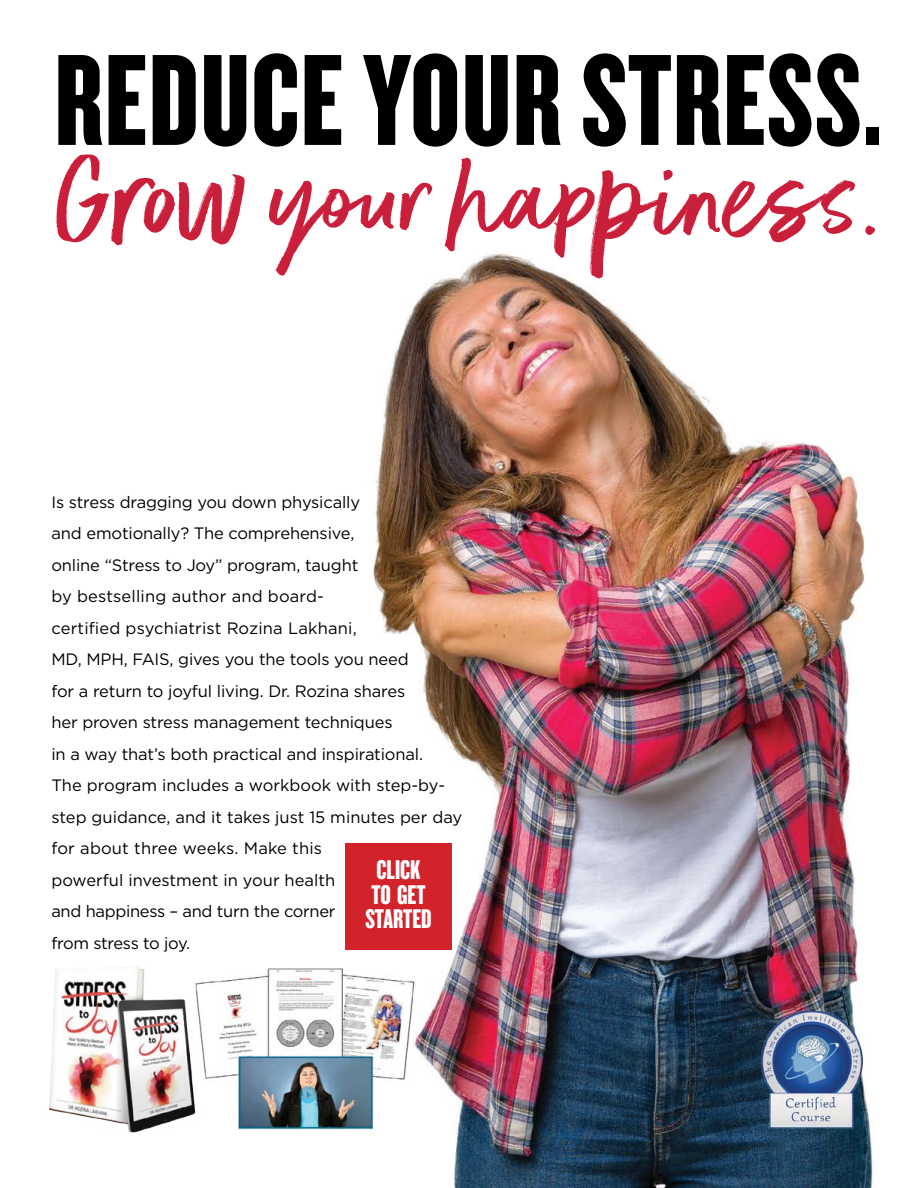
<style>
.page{position:relative;width:918px;height:1188px;background:#fff}
.page>*{position:absolute;margin:0;border:0;box-sizing:border-box;transform-origin:0 0}
.t1{font:136.5px "Better Times";letter-spacing:.01em;color:#ca1f3b}
.t2{font:135px "Knockout 68 Full Featherwt";letter-spacing:.01em;color:#000}
.t3{font:28.2px/24.3px "Knockout 68 Full Featherwt";color:#fff;text-align:center}
.t4{font:16.5px/31.5px "Gotham";letter-spacing:-.01em;color:#000}
.s1{font-family:"Better Times Alt"}
</style>
<div class="page">
<img style="left:130px;top:253px;width:743px;height:935px">
<img style="left:759px;top:1012px;width:107px;height:117px">
<img style="left:188px;top:964px;width:233px;height:171px">
<img style="left:49px;top:964px;width:159px;height:168px">
<div style="left:345px;top:843px;width:107px;height:107px;background:#d2232a"></div>
<h2 class="t2" style="left:54px;top:18px;width:829px">REDUCE YOUR STRESS.</h2>
<h1 class="t1" style="left:54px;top:124px;width:830px"><span class="s1">Grow</span> your <span class="s1">h</span>ap<span class="s1">p</span>ine<span class="s1">s</span>s.</h1>
<p class="t4" style="left:51px;top:486px;width:412px">Is stress dragging you down physically<br>and emotionally? The comprehensive,<br>online “Stress to Joy” program, taught<br>by bestselling author and board-<br>certified psychiatrist Rozina Lakhani,<br>MD, MPH, FAIS, gives you the tools you need<br>for a return to joyful living. Dr. Rozina shares<br>her proven stress management techniques<br>in a way that’s both practical and inspirational.<br>The program includes a workbook with step-by&shy;step guidance, and it takes just 15 minutes per day for about three weeks. Make this<br>powerful investment in your health<br>and happiness – and turn the corner<br>from stress to joy.</p>
<h3 class="t3" style="left:365px;top:857px;width:68px">CLICK<br>TO GET<br>STARTED</h3>
</div>
